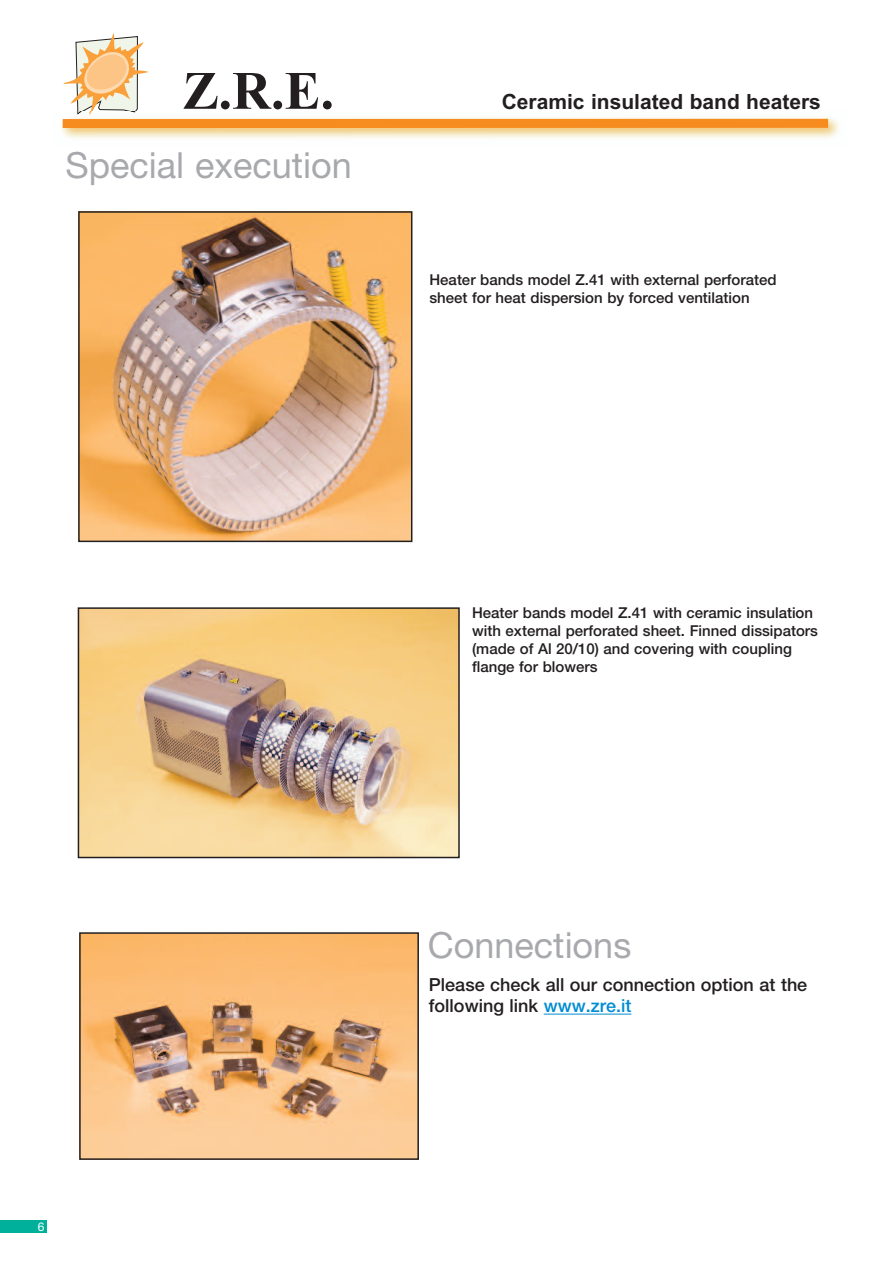
<style>
.page{position:relative;width:893px;height:1263px;background:#fff}
.page>*{position:absolute;margin:0;border:0;box-sizing:border-box;transform-origin:0 0}
.t1{font:700 54px "Times New Roman";color:#231f20}
.t2{font:36px "Helvetica Neue LT Std";color:#a8a9ad}
.t3{font:700 21px "Arial";color:#231f20}
.t4{font:500 18px/21.6px "Helvetica Neue LT Std";color:#231f20}
.t5{font:500 15px/18px "Helvetica Neue LT Std";color:#231f20}
.t6{font:12px "Helvetica Neue LT Std";color:#fff}
.s1{color:#008cd2}
</style>
<div class="page">
<img style="left:81px;top:610px;width:376px;height:245px">
<div style="left:78px;top:607px;width:382px;height:251px;border:2px solid #231f20"></div>
<hr style="left:544px;top:1014px;width:87px;height:1px;background:#008cd2">
<img style="left:82px;top:935px;width:334px;height:222px">
<div style="left:79px;top:932px;width:340px;height:228px;border:2px solid #231f20"></div>
<div style="left:0;top:1220px;width:47px;height:13px;background:#00b09b"></div>
<img style="left:81px;top:214px;width:328px;height:325px">
<div style="left:78px;top:211px;width:334px;height:331px;border:2px solid #231f20"></div>
<svg style="left:63px;top:33px;width:85px;height:78px"></svg>
<img style="left:62px;top:117px;width:777px;height:21px">
<img style="left:76px;top:111px;width:60px;height:4px">
<div style="left:63px;top:119px;width:765px;height:9px;background:#f68b1f"></div>
<h1 class="t1" style="left:182px;top:59px;width:153px">Z.R.E.</h1>
<h2 class="t2" style="left:66px;top:152px;width:288px">Special execution</h2>
<h3 class="t3" style="left:502px;top:90px;width:321px">Ceramic insulated band heaters</h3>
<p class="t5" style="left:429px;top:272px;width:349px">Heater bands model Z.41 with external perforated sheet for heat dispersion by forced ventilation</p>
<p class="t6" style="left:38px;top:1222px;width:8px">6</p>
<p class="t5" style="left:472px;top:605px;width:347px">Heater bands model Z.41 with ceramic insulation with external perforated sheet. Finned dissipators (made of Al 20/10) and covering with coupling flange for blowers</p>
<h2 class="t2" style="left:428px;top:932px;width:205px">Connections</h2>
<p class="t4" style="left:429px;top:975px;width:380px">Please check all our connection option at the following link <span class="s1">www.zre.it</span></p>
</div>
